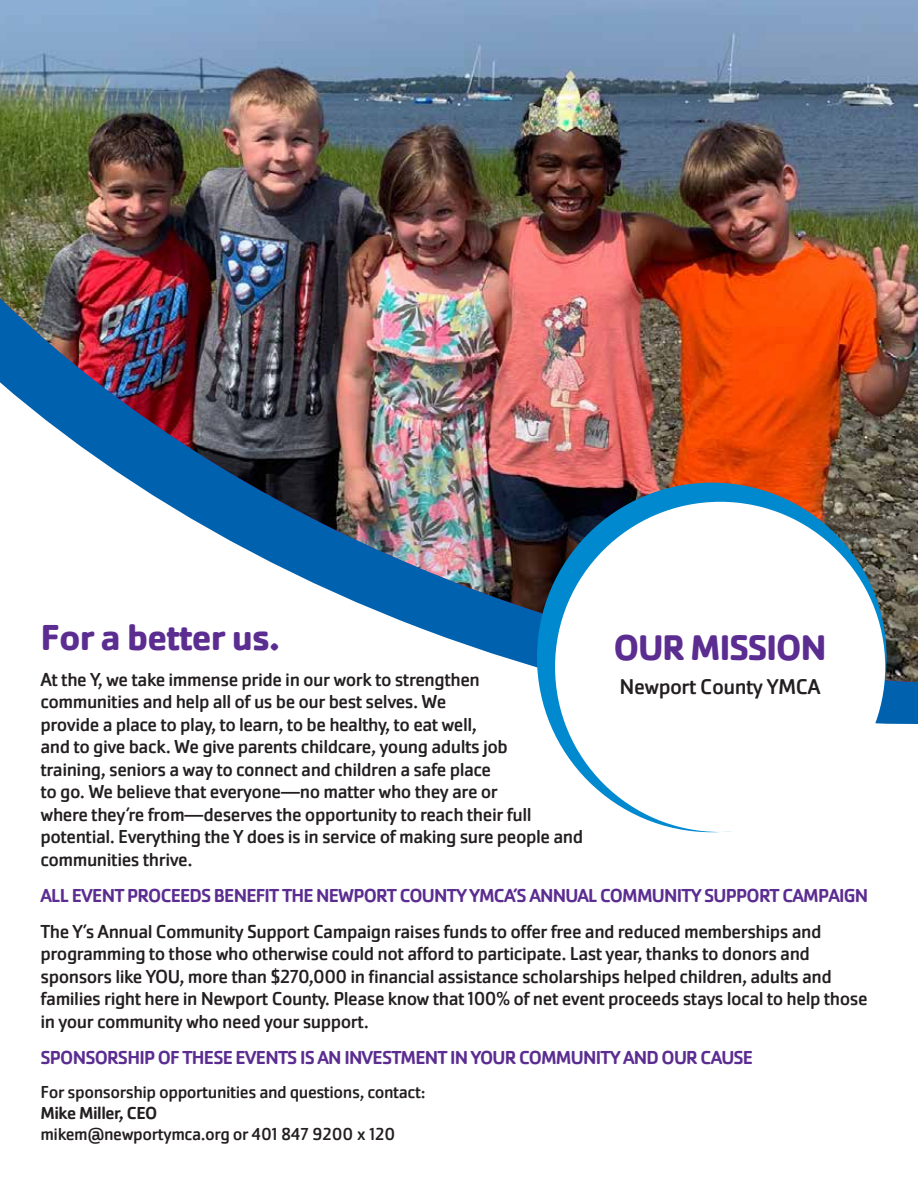
<style>
.page{position:relative;width:918px;height:1188px;background:#fff}
.page>*{position:absolute;margin:0;border:0;box-sizing:border-box;transform-origin:0 0}
.t1{font:700 37.5px "Cachet Pro";letter-spacing:-.025em;color:#5c2d91}
.t2{font:700 37.05px "Cachet Pro";letter-spacing:-.04em;color:#5c2d91}
.t3{font:22.2px "Cachet Pro";letter-spacing:-.025em;color:#231f20}
.t4{font:19.5px/22.5px "Cachet Pro";letter-spacing:-.025em;color:#231f20}
.t5{font:500 19.5px "Cachet Pro";letter-spacing:-.04em;color:#5c2d91}
.t6{font:18px "Cachet Pro";letter-spacing:-.025em;color:#231f20}
.t7{font:500 18px "Cachet Pro";letter-spacing:-.025em;color:#231f20}
</style>
<div class="page">
<img style="left:0;top:0;width:918px;height:682px">
<div style="left:537px;top:483px;width:350px;height:349px;background:#0089cf;border-radius:50%"></div>
<div style="left:555px;top:502px;width:330px;height:330px;background:#fff;border-radius:50%"></div>
<h1 class="t1" style="left:40px;top:614px;width:241px">For a better us.</h1>
<p class="t4" style="left:40px;top:668px;width:544px">At the Y, we take immense pride in our work to strengthen communities and help all of us be our best selves. We<br>provide a place to play, to learn, to be healthy, to eat well,<br>and to give back. We give parents childcare, young adults job<br>training, seniors a way to connect and children a safe place<br>to go. We believe that everyone—no matter who they are or<br>where they’re from—deserves the opportunity to reach their full potential. Everything the Y does is in service of making sure people and communities thrive.</p>
<p class="t5" style="left:40px;top:884px;width:829px">ALL EVENT PROCEEDS BENEFIT THE NEWPORT COUNTY YMCA’S ANNUAL COMMUNITY SUPPORT CAMPAIGN</p>
<p class="t4" style="left:40px;top:920px;width:829px">The Y’s Annual Community Support Campaign raises funds to offer free and reduced memberships and programming to those who otherwise could not afford to participate. Last year, thanks to donors and sponsors like YOU, more than $270,000 in financial assistance scholarships helped children, adults and families right here in Newport County. Please know that 100% of net event proceeds stays local to help those in your community who need your support.</p>
<p class="t5" style="left:40px;top:1046px;width:714px">SPONSORSHIP OF THESE EVENTS IS AN INVESTMENT IN YOUR COMMUNITY AND OUR CAUSE</p>
<p class="t6" style="left:40px;top:1082px;width:387px">For sponsorship opportunities and questions, contact:</p>
<p class="t7" style="left:40px;top:1103px;width:118px">Mike Miller, CEO</p>
<p class="t6" style="left:40px;top:1124px;width:356px">mikem@newportymca.org or 401 847 9200 x 120</p>
<h2 class="t2" style="left:614px;top:625px;width:215px">OUR MISSION</h2>
<p class="t3" style="left:620px;top:674px;width:203px">Newport County YMCA</p>
</div>
